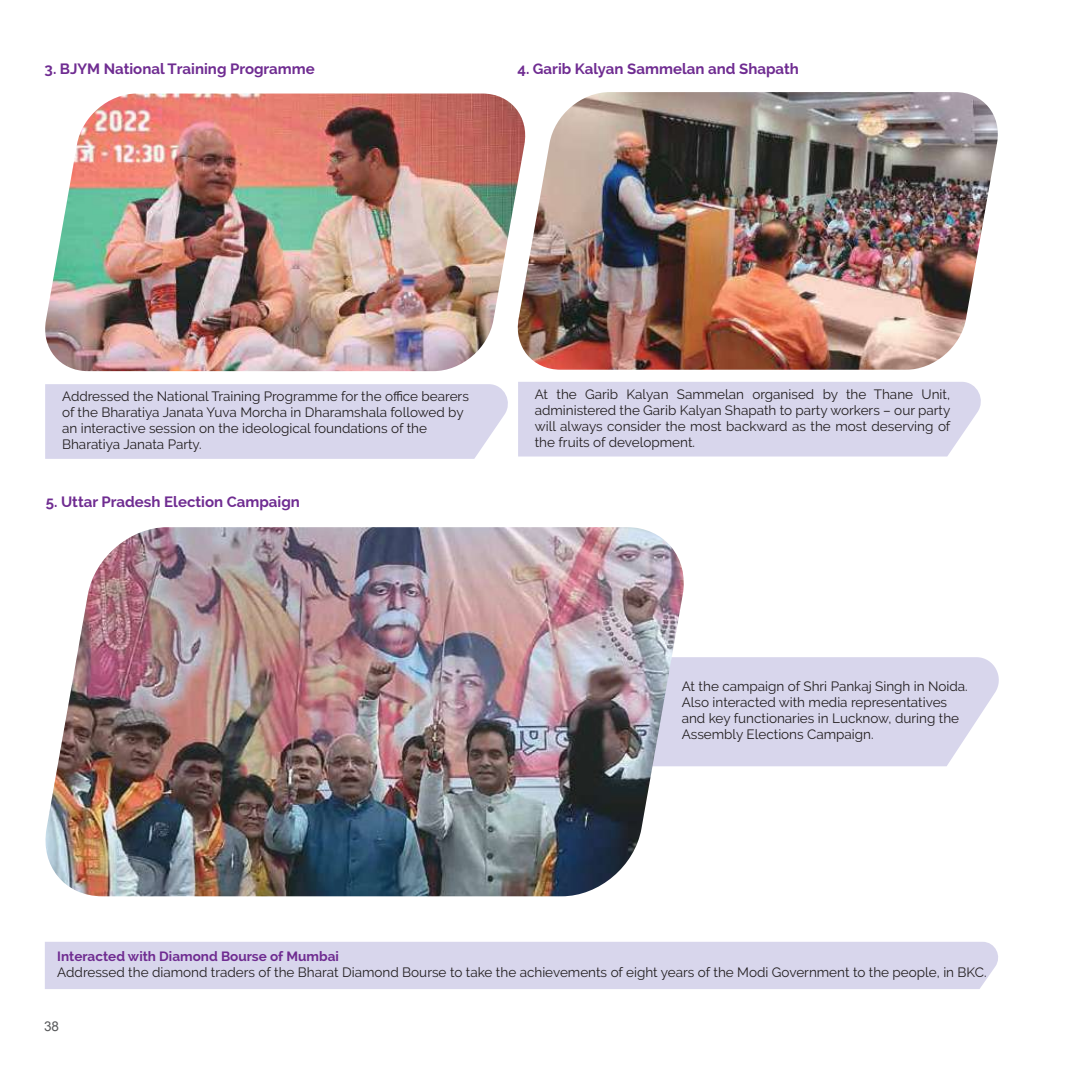
<style>
.page{position:relative;width:1080px;height:1076px;background:#fff}
.page>*{position:absolute;margin:0;border:0;box-sizing:border-box;transform-origin:0 0}
.t1{font:700 15px "Raleway";color:#6f2c91}
.t2{font:13.5px/16.2px "Raleway";color:#231f20}
.t3{font:700 13.5px "Raleway";color:#6f2c91}
.t4{font:13.5px "Arial";color:#58595b}
</style>
<div class="page">
<img style="left:45px;top:93px;width:954px;height:896px">
<img style="left:45px;top:94px;width:481px;height:277px">
<svg style="left:45px;top:382px;width:940px;height:77px;background:#dad8ed"></svg>
<img style="left:513px;top:92px;width:486px;height:278px">
<p class="t1" style="left:45px;top:60px;width:272px">3. BJYM National Training Programme</p>
<p class="t1" style="left:517px;top:60px;width:283px">4. Garib Kalyan Sammelan and Shapath</p>
<p class="t2" style="left:62px;top:388px;width:408px">Addressed the National Training Programme for the office bearers of the Bharatiya Janata Yuva Morcha in Dharamshala followed by an interactive session on the ideological foundations of the Bharatiya Janata Party.</p>
<p class="t1" style="left:46px;top:493px;width:255px">5. Uttar Pradesh Election Campaign</p>
<p class="t2" style="left:534px;top:386px;width:417px;text-align:justify">At the Garib Kalyan Sammelan organised by the Thane Unit, administered the Garib Kalyan Shapath to party workers – our party will always consider the most backward as the most deserving of the fruits of development.</p>
<p class="t2" style="left:681px;top:678px;width:287px">At the campaign of Shri Pankaj Singh in Noida.<br>Also interacted with media representatives and key functionaries in Lucknow, during the Assembly Elections Campaign.</p>
<p class="t3" style="left:57px;top:948px;width:283px">Interacted with Diamond Bourse of Mumbai</p>
<p class="t2" style="left:57px;top:964px;width:930px">Addressed the diamond traders of the Bharat Diamond Bourse to take the achievements of eight years of the Modi Government to the people, in BKC.</p>
<p class="t4" style="left:44px;top:1017px;width:17px">38</p>
</div>
